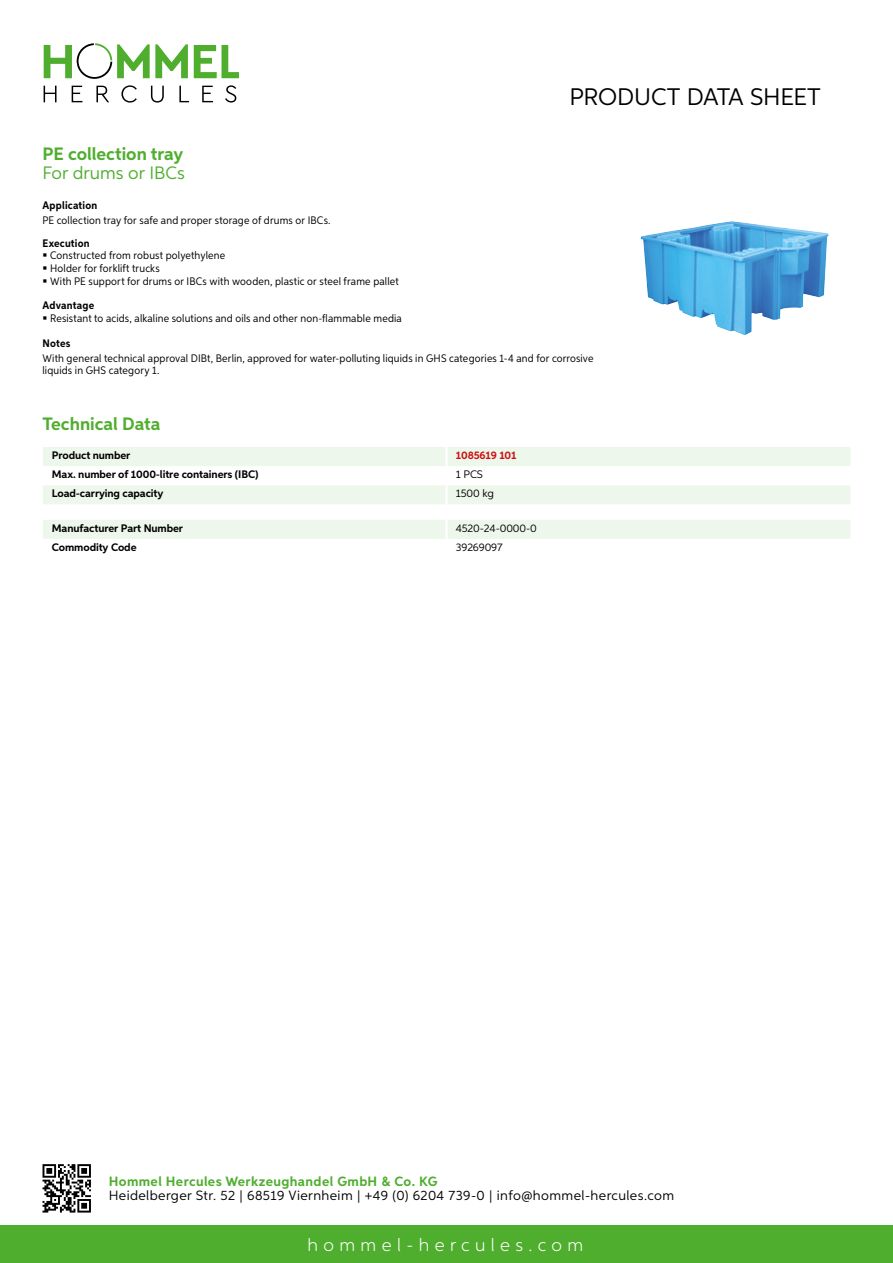
<style>
.page{position:relative;width:893px;height:1263px;background:#fff}
.page>*{position:absolute;margin:0;border:0;box-sizing:border-box;transform-origin:0 0}
.t1{font:24px "Aspira";letter-spacing:-.01em;color:#000}
.t2{font:700 18px "Aspira";color:#50ae2f}
.t3{font:300 18px "Aspira";letter-spacing:.3em;color:#fff}
.t4{font:18px "Aspira";color:#50ae2f}
.t5{font:13.5px "Aspira";letter-spacing:.03em;color:#000}
.t6{font:700 13.5px "Aspira";letter-spacing:.03em;color:#50ae2f}
.t7{font:10.95px/12.8px "Aspira Nar";letter-spacing:.015em;color:#000}
.t8{font:700 10.95px "Aspira";letter-spacing:-.01em;color:#000}
.t9{font:700 10.95px "Aspira Nar";letter-spacing:.015em;color:#000}
.t10{font:10.95px "Aspira";letter-spacing:-.01em;color:#000}
.t11{font:700 10.95px "Aspira";letter-spacing:-.01em;color:#cd1013}
</style>
<div class="page">
<div style="left:0;top:1226px;width:893px;height:37px;background:#50ae2f"></div>
<svg style="left:43px;top:1164px;width:48px;height:48px"></svg>
<svg style="left:194px;top:45px;width:45px;height:33px"></svg>
<svg style="left:44px;top:43px;width:144px;height:36px"></svg>
<svg style="left:44px;top:86px;width:13px;height:16px"></svg>
<svg style="left:72px;top:86px;width:10px;height:16px"></svg>
<svg style="left:96px;top:86px;width:13px;height:16px"></svg>
<svg style="left:121px;top:85px;width:16px;height:18px"></svg>
<svg style="left:151px;top:86px;width:13px;height:17px"></svg>
<svg style="left:179px;top:86px;width:10px;height:16px"></svg>
<svg style="left:202px;top:86px;width:11px;height:16px"></svg>
<svg style="left:225px;top:85px;width:11px;height:18px"></svg>
<svg style="left:43px;top:447px;width:807px;height:57px"></svg>
<hr style="left:445px;top:485px;width:3px;height:19px;background:#fff">
<div style="left:43px;top:520px;width:807px;height:19px;background:#eef7eb"></div>
<img style="left:641px;top:221px;width:188px;height:114px">
<h1 class="t1" style="left:569px;top:82px;width:253px">Product data sh eet</h1>
<h2 class="t2" style="left:43px;top:142px;width:142px">PE collection tray</h2>
<h2 class="t4" style="left:43px;top:162px;width:144px">For drums or IBCs</h2>
<p class="t9" style="left:43px;top:199px;width:56px">Application</p>
<p class="t7" style="left:43px;top:214px;width:290px">PE collection tray for safe and proper storage of drums or IBCs.</p>
<p class="t9" style="left:43px;top:236px;width:49px">Execution</p>
<p class="t7" style="left:50px;top:249px;width:350px">Constructed from robust polyethylene<br>Holder for forklift trucks<br>With PE support for drums or IBCs with wooden, plastic or steel frame pallet</p>
<p class="t9" style="left:43px;top:299px;width:53px">Advantage</p>
<p class="t7" style="left:50px;top:312px;width:353px">Resistant to acids, alkaline solutions and oils and other non-flammable media</p>
<p class="t9" style="left:43px;top:337px;width:29px">Notes</p>
<p class="t7" style="left:43px;top:352px;width:552px;line-height:12px">With general technical approval DIBt, Berlin, approved for water-polluting liquids in GHS categories 1-4 and for corrosive liquids in GHS category 1.</p>
<h2 class="t2" style="left:43px;top:413px;width:120px">Technical Data</h2>
<p class="t8" style="left:52px;top:448px;width:80px">Product number</p>
<p class="t11" style="left:456px;top:448px;width:62px">1085619 101</p>
<p class="t8" style="left:52px;top:467px;width:208px">Max. number of 1000-litre containers (IBC)</p>
<p class="t10" style="left:456px;top:468px;width:29px">1 PCS</p>
<p class="t8" style="left:52px;top:487px;width:113px">Load-carrying capacity</p>
<p class="t10" style="left:456px;top:487px;width:40px">1500 kg</p>
<p class="t8" style="left:52px;top:521px;width:133px">Manufacturer Part Number</p>
<p class="t10" style="left:456px;top:521px;width:83px">4520-24-0000-0</p>
<p class="t8" style="left:52px;top:540px;width:86px">Commodity Code</p>
<p class="t10" style="left:456px;top:540px;width:48px">39269097</p>
<p class="t6" style="left:109px;top:1172px;width:330px">Hommel Hercules Werkzeughandel GmbH &amp; Co. KG</p>
<p class="t5" style="left:109px;top:1187px;width:567px">Heidelberger Str. 52 | 68519 Viernheim | +49 (0) 6204 739-0 | info@hommel-hercules.com</p>
<h2 class="t3" style="left:307px;top:1234px;width:277px">hommel-hercules.com</h2>
</div>
